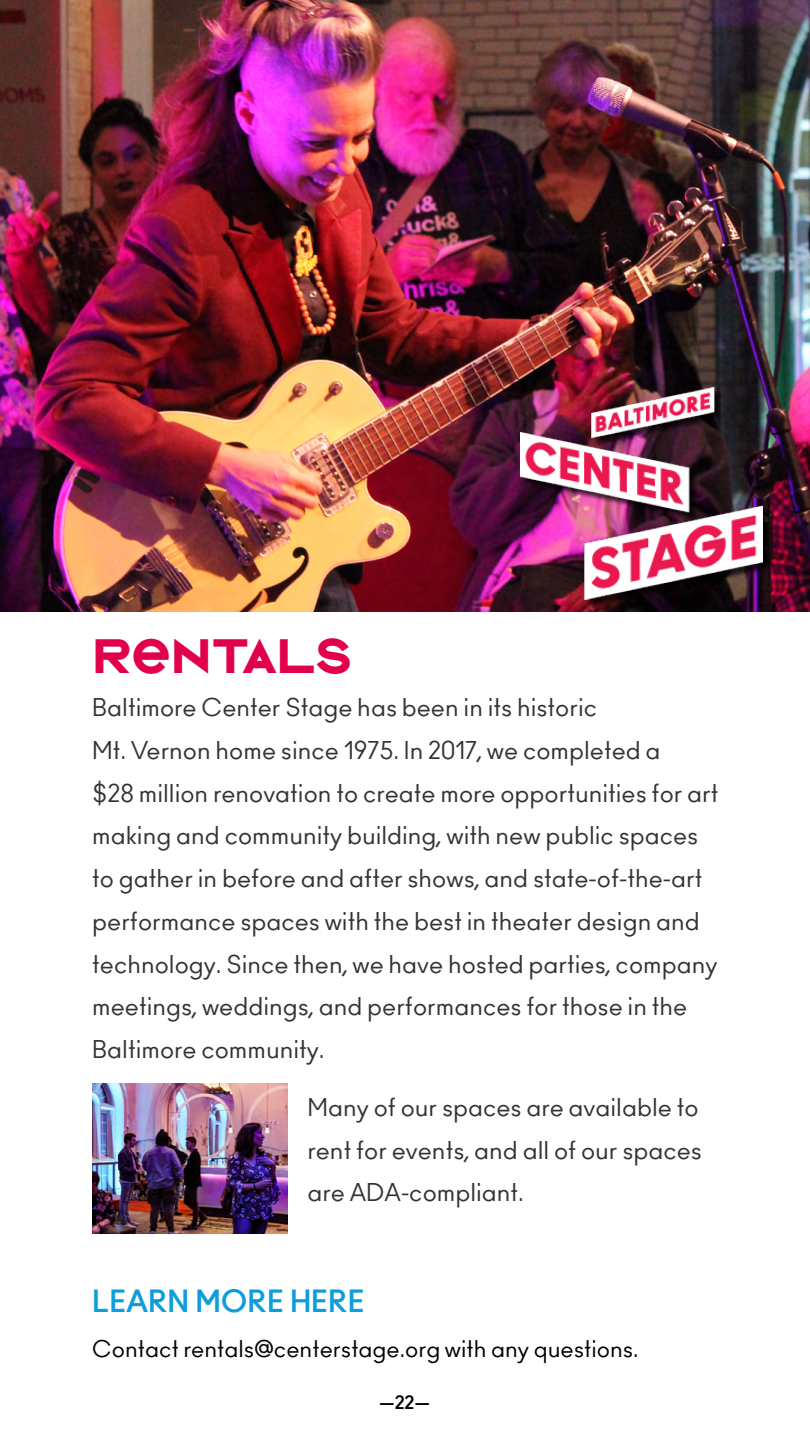
<style>
.page{position:relative;width:810px;height:1440px;background:#fff}
.page>*{position:absolute;margin:0;border:0;box-sizing:border-box;transform-origin:0 0}
.body_copy_1{font:900 expanded 45px "Ano";color:#e0004d}
.body_copy_1-2{font:700 30px "Ano";color:#0d9ddb}
.body_copy_1-3{font:24px/42.8px "Ano";color:#333}
.body_copy_1-4{font:22.5px "Ano";color:#000}
.t1{font:700 18px "Ano";color:#000}
</style>
<div class="page">
<img style="left:92px;top:1083px;width:196px;height:151px">
<img style="left:0;top:0;width:810px;height:612px">
<div style="left:522px;top:388px;width:250px;height:221px;background:#000;opacity:.75"></div>
<img style="left:521px;top:387px;width:242px;height:213px">
<p class="body_copy_1" style="left:92px;top:626px;width:261px">RENTALS</p>
<p class="body_copy_1-3" style="left:92px;top:687px;width:628px">Baltimore Center Stage has been in its historic<br>Mt. Vernon home since 1975. In 2017, we completed a<br>$28 million renovation to create more opportunities for art making and community building, with new public spaces to gather in before and after shows, and state-of-the-art performance spaces with the best in theater design and technology. Since then, we have hosted parties, company meetings, weddings, and performances for those in the Baltimore community.</p>
<p class="body_copy_1-3" style="left:308px;top:1086px;width:396px">Many of our spaces are available to rent for events, and all of our spaces are ADA-compliant.</p>
<p class="body_copy_1-2" style="left:92px;top:1282px;width:274px">LEARN MORE HERE</p>
<p class="body_copy_1-4" style="left:92px;top:1335px;width:548px">Contact rentals@centerstage.org with any questions.</p>
<p class="t1" style="left:379px;top:1392px;width:53px">—22—</p>
</div>
